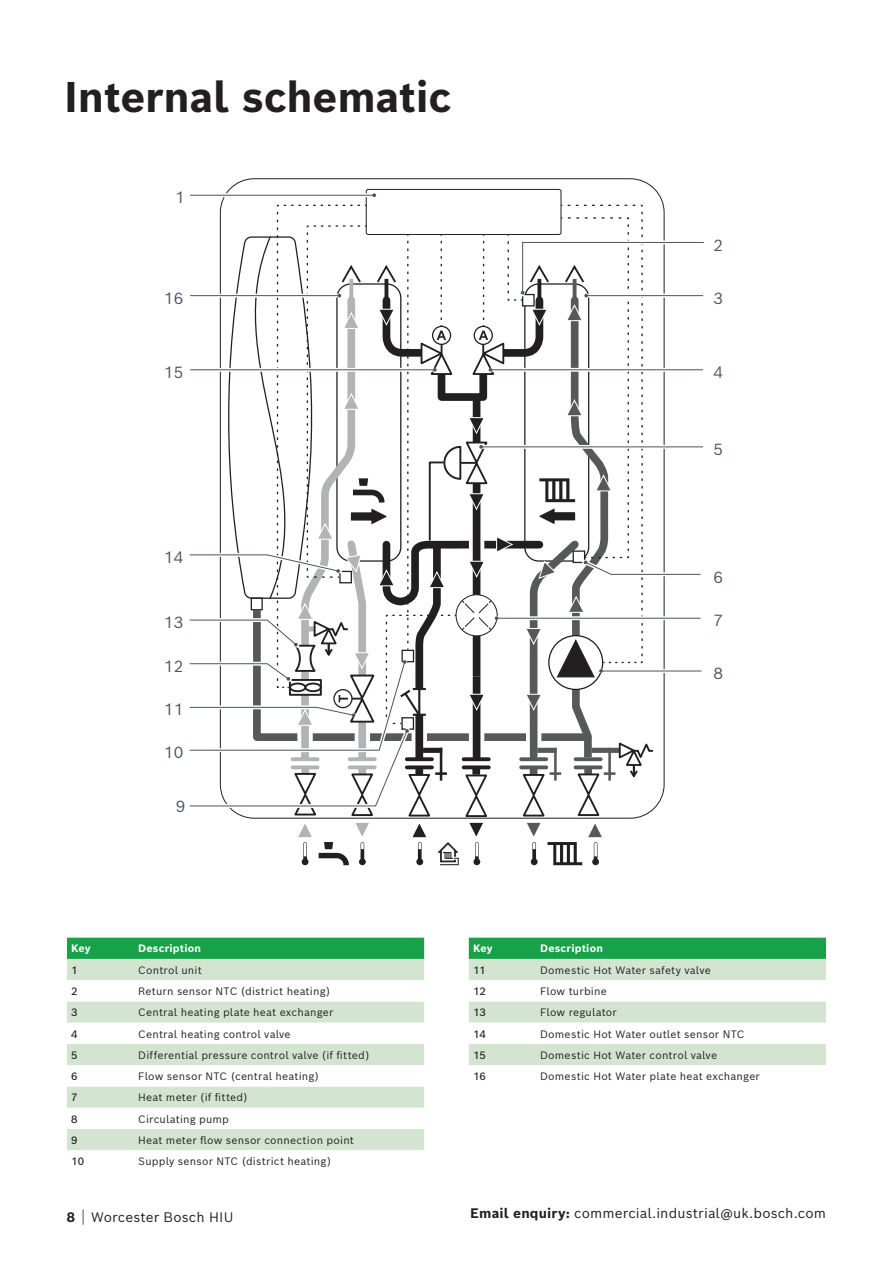
<style>
.page{position:relative;width:893px;height:1263px;background:#fff}
.page>*{position:absolute;margin:0;border:0;box-sizing:border-box;transform-origin:0 0}
.t1{font:700 42px "Bosch Sans";letter-spacing:-.01em;color:#231f20}
.t2{font:15.75px "Bosch Sans";color:#465664}
.t3{font:13.5px "Bosch Sans";letter-spacing:.01em;color:#231f20}
.Table_body_text_6_8p{font:10.5px "Bosch Sans";letter-spacing:.02em;color:#231f20}
.Table_header_txt_whi{font:700 10.5px "Bosch Sans";letter-spacing:.02em;color:#fff}
.Table_body_text_6_8p-2{font:500 10.5px "Bosch Sans";letter-spacing:-.015em;color:#231f20}
.s1{font-weight:700}
</style>
<div class="page">
<svg style="left:83px;top:1209px;width:1px;height:16px"></svg>
<div style="left:366px;top:189px;width:195px;height:46px;border:1px solid #231f20;border-radius:2px"></div>
<svg style="left:190px;top:193px;width:182px;height:4px"></svg>
<hr style="left:190px;top:195px;width:184px;height:1px;background:#465664">
<svg style="left:372px;top:193px;width:4px;height:4px"></svg>
<svg style="left:189px;top:204px;width:515px;height:661px"></svg>
<div style="left:67px;top:938px;width:357px;height:21px;background:#16a249"></div>
<div style="left:67px;top:959px;width:357px;height:21px;background:#d3e5d1"></div>
<svg style="left:67px;top:1001px;width:357px;height:149px;fill:#d3e5d1"></svg>
<svg style="left:469px;top:938px;width:357px;height:127px"></svg>
<p class="t1" style="left:64px;top:69px;width:389px">Internal schematic</p>
<p class="t2" style="left:175px;top:187px;width:11px">1</p>
<p class="t2" style="left:713px;top:234px;width:11px">2</p>
<p class="t2" style="left:164px;top:287px;width:21px">16</p>
<p class="t2" style="left:713px;top:287px;width:11px">3</p>
<p class="t2" style="left:164px;top:362px;width:21px">15</p>
<p class="t2" style="left:713px;top:362px;width:11px">4</p>
<p class="t2" style="left:164px;top:547px;width:21px">14</p>
<p class="t2" style="left:164px;top:612px;width:21px">13</p>
<p class="t2" style="left:164px;top:655px;width:21px">12</p>
<p class="t2" style="left:164px;top:699px;width:21px">11</p>
<p class="t2" style="left:164px;top:742px;width:21px">10</p>
<p class="t2" style="left:176px;top:796px;width:11px">9</p>
<p class="Table_header_txt_whi" style="left:71px;top:941px;width:21px">Key</p>
<p class="Table_header_txt_whi" style="left:138px;top:941px;width:64px">Description</p>
<p class="Table_body_text_6_8p-2" style="left:71px;top:963px;width:8px">1</p>
<p class="Table_body_text_6_8p" style="left:138px;top:963px;width:65px">Control unit</p>
<p class="Table_body_text_6_8p-2" style="left:71px;top:984px;width:8px">2</p>
<p class="Table_body_text_6_8p" style="left:138px;top:984px;width:194px">Return sensor NTC (district heating)</p>
<p class="Table_body_text_6_8p-2" style="left:71px;top:1005px;width:8px">3</p>
<p class="Table_body_text_6_8p" style="left:138px;top:1005px;width:197px">Central heating plate heat exchanger</p>
<p class="Table_body_text_6_8p-2" style="left:71px;top:1027px;width:8px">4</p>
<p class="Table_body_text_6_8p" style="left:138px;top:1027px;width:154px">Central heating control valve</p>
<p class="Table_body_text_6_8p-2" style="left:71px;top:1048px;width:8px">5</p>
<p class="Table_body_text_6_8p" style="left:138px;top:1048px;width:233px">Differential pressure control valve (if fitted)</p>
<p class="Table_body_text_6_8p-2" style="left:71px;top:1069px;width:8px">6</p>
<p class="Table_body_text_6_8p" style="left:138px;top:1069px;width:183px">Flow sensor NTC (central heating)</p>
<p class="Table_body_text_6_8p-2" style="left:71px;top:1090px;width:8px">7</p>
<p class="Table_body_text_6_8p" style="left:138px;top:1090px;width:111px">Heat meter (if fitted)</p>
<p class="Table_body_text_6_8p-2" style="left:71px;top:1112px;width:8px">8</p>
<p class="Table_body_text_6_8p" style="left:138px;top:1112px;width:92px">Circulating pump</p>
<p class="Table_body_text_6_8p-2" style="left:71px;top:1133px;width:8px">9</p>
<p class="Table_body_text_6_8p" style="left:138px;top:1133px;width:217px">Heat meter flow sensor connection point</p>
<p class="Table_body_text_6_8p-2" style="left:71px;top:1154px;width:14px">10</p>
<p class="Table_body_text_6_8p" style="left:138px;top:1154px;width:195px">Supply sensor NTC (district heating)</p>
<p class="t2" style="left:713px;top:439px;width:11px">5</p>
<p class="t2" style="left:713px;top:566px;width:11px">6</p>
<p class="t2" style="left:713px;top:610px;width:11px">7</p>
<p class="t2" style="left:713px;top:663px;width:11px">8</p>
<p class="Table_header_txt_whi" style="left:473px;top:941px;width:21px">Key</p>
<p class="Table_header_txt_whi" style="left:540px;top:941px;width:64px">Description</p>
<p class="Table_body_text_6_8p-2" style="left:473px;top:963px;width:14px">11</p>
<p class="Table_body_text_6_8p" style="left:540px;top:963px;width:172px">Domestic Hot Water safety valve</p>
<p class="Table_body_text_6_8p-2" style="left:473px;top:984px;width:14px">12</p>
<p class="Table_body_text_6_8p" style="left:540px;top:984px;width:68px">Flow turbine</p>
<p class="Table_body_text_6_8p-2" style="left:473px;top:1005px;width:14px">13</p>
<p class="Table_body_text_6_8p" style="left:540px;top:1005px;width:78px">Flow regulator</p>
<p class="Table_body_text_6_8p-2" style="left:473px;top:1027px;width:14px">14</p>
<p class="Table_body_text_6_8p" style="left:540px;top:1027px;width:206px">Domestic Hot Water outlet sensor NTC</p>
<p class="Table_body_text_6_8p-2" style="left:473px;top:1048px;width:14px">15</p>
<p class="Table_body_text_6_8p" style="left:540px;top:1048px;width:179px">Domestic Hot Water control valve</p>
<p class="Table_body_text_6_8p-2" style="left:473px;top:1069px;width:14px">16</p>
<p class="Table_body_text_6_8p" style="left:540px;top:1069px;width:221px">Domestic Hot Water plate heat exchanger</p>
<p class="t3" style="left:67px;top:1208px;width:168px"><span class="s1">8</span> Worcester Bosch HIU</p>
<p class="t3" style="left:470px;top:1204px;width:357px"><span class="s1">Email enquiry:</span> commercial.industrial@uk.bosch.com</p>
</div>
